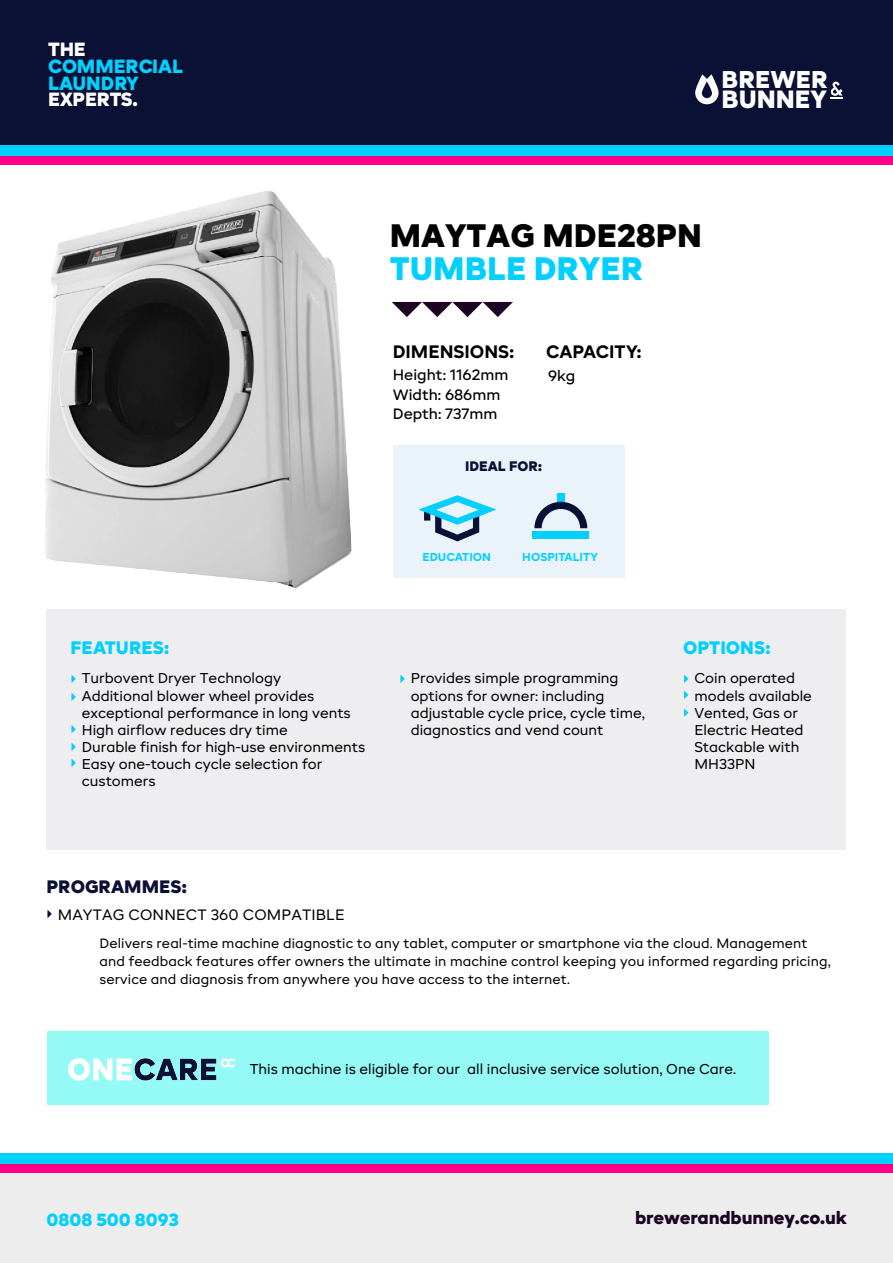
<style>
.page{position:relative;width:893px;height:1263px;background:#fff}
.page>*{position:absolute;margin:0;border:0;box-sizing:border-box;transform-origin:0 0}
.t1{font:900 32.4px "BR Candor";color:#000}
.t2{font:900 32.4px "BR Candor";color:#01d0ff}
.t3{font:900 24.9px "BR Candor";color:#fff}
.t4{font:900 24.3px "BR Candor";color:#fff}
.t5{font:900 19.05px/16.8px "BR Candor";color:#01d0ff}
.t6{font:900 19.05px "BR Candor";letter-spacing:-.01em;color:#fff}
.t7{font:700 18px "BR Candor";color:#000}
.t8{font:900 18px "BR Candor";color:#01d0ff}
.t9{font:900 18px "BR Candor";color:#0b1035}
.t10{font:900 17.7px "BR Candor";letter-spacing:-.015em;color:#1c0523}
.t11{font:900 17.7px "BR Candor";color:#01d0ff}
.t12{font:500 15px/19.5px "BR Candor";color:#000}
.t13{font:15px "BR Candor";letter-spacing:.01em;color:#000}
.t14{font:14.25px/17.1px "BR Candor";color:#000}
.t15{font:900 13.8px "BR Candor";color:#0b1035}
.t16{font:13.5px/18px "BR Candor";letter-spacing:.01em;color:#000}
.t17{font:700 11.55px "BR Candor";color:#01d0ff}
</style>
<div class="page">
<div style="left:47px;top:609px;width:799px;height:241px;background:#eeedef"></div>
<img style="left:45px;top:191px;width:307px;height:398px">
<svg style="left:392px;top:302px;width:121px;height:15px"></svg>
<svg style="left:71px;top:675px;width:5px;height:8px"></svg>
<svg style="left:71px;top:693px;width:5px;height:8px"></svg>
<svg style="left:71px;top:725px;width:5px;height:8px"></svg>
<svg style="left:71px;top:742px;width:5px;height:9px"></svg>
<svg style="left:71px;top:758px;width:5px;height:9px"></svg>
<svg style="left:47px;top:910px;width:5px;height:8px"></svg>
<svg style="left:400px;top:675px;width:5px;height:8px"></svg>
<svg style="left:684px;top:675px;width:4px;height:8px"></svg>
<svg style="left:684px;top:691px;width:4px;height:8px"></svg>
<svg style="left:684px;top:708px;width:4px;height:9px"></svg>
<div style="left:0;top:0;width:893px;height:154px;background:#0b1035"></div>
<div style="left:0;top:154px;width:893px;height:11px;background:#ff0087"></div>
<div style="left:0;top:145px;width:893px;height:10px;background:#01d0ff"></div>
<svg style="left:695px;top:74px;width:24px;height:30px"></svg>
<svg style="left:830px;top:81px;width:13px;height:18px"></svg>
<div style="left:0;top:1153px;width:893px;height:110px;background:#ededed"></div>
<div style="left:0;top:1162px;width:893px;height:11px;background:#ff0087"></div>
<div style="left:0;top:1153px;width:893px;height:11px;background:#01d0ff"></div>
<div style="left:47px;top:1031px;width:722px;height:74px;background:#95f9f6"></div>
<img style="left:68px;top:1058px;width:168px;height:23px">
<div style="left:394px;top:445px;width:231px;height:133px;background:#eaf3f9"></div>
<div style="left:557px;top:493px;width:7px;height:12px;background:#01d0ff"></div>
<svg style="left:534px;top:502px;width:53px;height:26px"></svg>
<div style="left:533px;top:532px;width:56px;height:7px;background:#01d0ff"></div>
<svg style="left:418px;top:495px;width:78px;height:46px"></svg>
<h3 class="t6" style="left:48px;top:38px;width:39px">THE</h3>
<h3 class="t5" style="left:48px;top:58px;width:137px">COMMERCIAL<br>LAUNDRY</h3>
<h3 class="t6" style="left:48px;top:88px;width:91px">EXPERTS.</h3>
<h3 class="t4" style="left:722px;top:64px;width:108px">BREWER</h3>
<h2 class="t3" style="left:721px;top:84px;width:107px">BUNNEY</h2>
<h1 class="t1" style="left:390px;top:215px;width:314px">MAYTAG MDE28PN</h1>
<h1 class="t2" style="left:390px;top:248px;width:255px">TUMBLE DRYER</h1>
<p class="t7" style="left:393px;top:341px;width:123px">DIMENSIONS:</p>
<p class="t12" style="left:393px;top:365px;width:117px">Height: 1162mm<br>Width: 686mm<br>Depth: 737mm</p>
<p class="t7" style="left:546px;top:341px;width:97px">CAPACITY:</p>
<p class="t12" style="left:548px;top:366px;width:29px">9kg</p>
<p class="t15" style="left:465px;top:457px;width:78px">IDEAL FOR:</p>
<p class="t8" style="left:71px;top:637px;width:100px">FEATURES:</p>
<p class="t14" style="left:82px;top:670px;width:285px">Turbovent Dryer Technology<br>Additional blower wheel provides exceptional performance in long vents<br>High airflow reduces dry time<br>Durable finish for high-use environments<br>Easy one-touch cycle selection for customers</p>
<p class="t17" style="left:422px;top:550px;width:70px">EDUCATION</p>
<p class="t17" style="left:522px;top:550px;width:77px">HOSPITALITY</p>
<p class="t14" style="left:411px;top:670px;width:236px">Provides simple programming options for owner: including adjustable cycle price, cycle time, diagnostics and vend count</p>
<p class="t8" style="left:683px;top:637px;width:89px">OPTIONS:</p>
<p class="t14" style="left:694px;top:670px;width:119px">Coin operated models available<br>Vented, Gas or<br>Electric Heated<br>Stackable with<br>MH33PN</p>
<p class="t9" style="left:47px;top:875px;width:142px">PROGRAMMES:</p>
<p class="t13" style="left:58px;top:905px;width:288px">MAYTAG CONNECT 360 COMPATIBLE</p>
<p class="t16" style="left:100px;top:934px;width:733px">Delivers real-time machine diagnostic to any tablet, computer or smartphone via the cloud. Management and feedback features offer owners the ultimate in machine control keeping you informed regarding pricing, service and diagnosis from anywhere you have access to the internet.</p>
<p class="t14" style="left:250px;top:1060px;width:488px">This machine is eligible for our all inclusive service solution, One Care.</p>
<p class="t11" style="left:46px;top:1209px;width:134px">0808 500 8093</p>
<p class="t10" style="left:635px;top:1207px;width:213px">brewerandbunney.co.uk</p>
</div>
